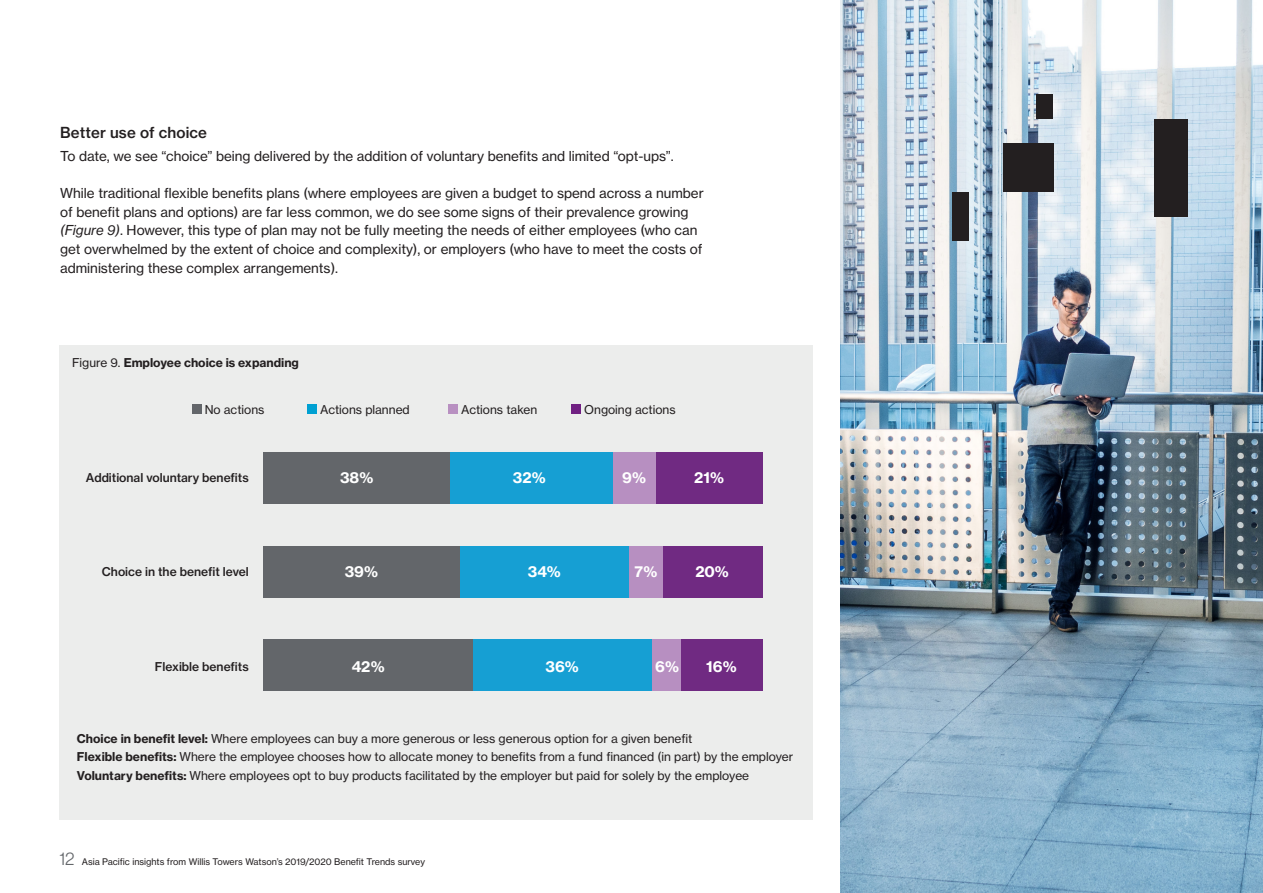
<style>
.page{position:relative;width:1263px;height:893px;background:#fff}
.page>*{position:absolute;margin:0;border:0;box-sizing:border-box;transform-origin:0 0}
.Body_text_black{font:15px "N Haas Grotesk TX Std 75 Bd";color:#fff}
.Paragraph_Style_1{font:15px "N Haas Grotesk TX Std 65 Md";letter-spacing:.01em;color:#231f20}
.Body_text_black-2{font:13.5px/18.8px "N Haas Grotesk TX Std 55 Rg";color:#231f20}
.Body_text_black-3{font:12px/18.8px "N Haas Grotesk TX Std 55 Rg";color:#231f20}
.Body_text_black-4{font:12px "N Haas Grotesk TX Std 65 Md";color:#231f20}
.Callout_4__8pt_bold{font:12px "N Haas Grotesk TX Std 75 Bd";color:#231f20}
.t1{font:9px "N Haas Grotesk TX Std 55 Rg";color:#231f20}
.s1{font-family:"N Haas Grotesk TX Std 56 It"}
.s2{font-family:"N Haas Grotesk TX Std 55 Rg"}
.s3{font-family:"N Haas Grotesk TX Std 75 Bd"}
.s4{font-family:"N Haas Grotesk DS Std 45 Lt";font-size:18px;color:#63666a}
</style>
<div class="page">
<img style="left:840px;top:0;width:423px;height:893px">
<div style="left:59px;top:345px;width:754px;height:474px;background:#ecedec"></div>
<div style="left:192px;top:404px;width:9px;height:10px;background:#63666a"></div>
<div style="left:307px;top:404px;width:10px;height:10px;background:#00a0d2"></div>
<div style="left:448px;top:404px;width:10px;height:10px;background:#b890c1"></div>
<div style="left:571px;top:404px;width:10px;height:10px;background:#702082"></div>
<div style="left:263px;top:452px;width:188px;height:51px;background:#63666a"></div>
<div style="left:263px;top:546px;width:197px;height:51px;background:#63666a"></div>
<div style="left:263px;top:640px;width:210px;height:51px;background:#63666a"></div>
<div style="left:451px;top:452px;width:162px;height:51px;background:#169fd3"></div>
<div style="left:460px;top:546px;width:170px;height:51px;background:#169fd3"></div>
<div style="left:473px;top:640px;width:179px;height:51px;background:#169fd3"></div>
<div style="left:613px;top:452px;width:44px;height:51px;background:#b78fc1"></div>
<div style="left:630px;top:546px;width:33px;height:51px;background:#b78fc1"></div>
<div style="left:652px;top:640px;width:30px;height:51px;background:#b78fc1"></div>
<div style="left:657px;top:452px;width:106px;height:51px;background:#702a82"></div>
<div style="left:663px;top:546px;width:100px;height:51px;background:#702a82"></div>
<div style="left:682px;top:640px;width:81px;height:51px;background:#702a82"></div>
<div style="left:952px;top:192px;width:17px;height:48px;background:#231f20"></div>
<div style="left:1154px;top:119px;width:34px;height:97px;background:#231f20"></div>
<div style="left:1003px;top:143px;width:50px;height:49px;background:#231f20"></div>
<div style="left:1036px;top:94px;width:17px;height:25px;background:#231f20"></div>
<p class="Paragraph_Style_1" style="left:60px;top:123px;width:148px">Better use of choice</p>
<p class="Body_text_black-2" style="left:60px;top:147px;width:615px">To date, we see “choice” being delivered by the addition of voluntary benefits and limited “opt-ups”.</p>
<p class="Body_text_black-2" style="left:60px;top:183px;width:645px">While traditional flexible benefits plans (where employees are given a budget to spend across a number of benefit plans and options) are far less common, we do see some signs of their prevalence growing <span class="s1">(Figure 9)</span>. However, this type of plan may not be fully meeting the needs of either employees (who can get overwhelmed by the extent of choice and complexity), or employers (who have to meet the costs of administering these complex arrangements).</p>
<p class="Callout_4__8pt_bold" style="left:72px;top:355px;width:228px"><span class="s2">Figure 9.</span> Employee choice is expanding</p>
<p class="Body_text_black-3" style="left:205px;top:400px;width:61px">No actions</p>
<p class="Body_text_black-3" style="left:320px;top:400px;width:91px">Actions planned</p>
<p class="Body_text_black-3" style="left:461px;top:400px;width:78px">Actions taken</p>
<p class="Body_text_black-3" style="left:584px;top:400px;width:93px">Ongoing actions</p>
<p class="Body_text_black-4" style="left:86px;top:470px;width:164px">Additional voluntary benefits</p>
<p class="Body_text_black" style="left:340px;top:468px;width:35px">38%</p>
<p class="Body_text_black" style="left:513px;top:468px;width:34px">32%</p>
<p class="Body_text_black" style="left:622px;top:468px;width:25px">9%</p>
<p class="Body_text_black" style="left:694px;top:468px;width:31px">21%</p>
<p class="Body_text_black-4" style="left:102px;top:564px;width:148px">Choice in the benefit level</p>
<p class="Body_text_black" style="left:345px;top:562px;width:35px">39%</p>
<p class="Body_text_black" style="left:528px;top:562px;width:34px">34%</p>
<p class="Body_text_black" style="left:634px;top:562px;width:24px">7%</p>
<p class="Body_text_black" style="left:695px;top:562px;width:35px">20%</p>
<p class="Body_text_black-4" style="left:155px;top:659px;width:95px">Flexible benefits</p>
<p class="Body_text_black" style="left:352px;top:657px;width:35px">42%</p>
<p class="Body_text_black" style="left:545px;top:657px;width:35px">36%</p>
<p class="Body_text_black" style="left:655px;top:657px;width:25px">6%</p>
<p class="Body_text_black" style="left:706px;top:657px;width:32px">16%</p>
<p class="Body_text_black-3" style="left:77px;top:729px;width:718px"><span class="s3">Choice in benefit level:</span> Where employees can buy a more generous or less generous option for a given benefit<br><span class="s3">Flexible benefits:</span> Where the employee chooses how to allocate money to benefits from a fund financed (in part) by the employer<br><span class="s3">Voluntary benefits:</span> Where employees opt to buy products facilitated by the employer but paid for solely by the employee</p>
<p class="t1" style="left:59px;top:857px;width:367px"><span class="s4">12</span> Asia Pacific insights from Willis Towers Watson’s 2019/2020 Benefit Trends survey</p>
</div>
